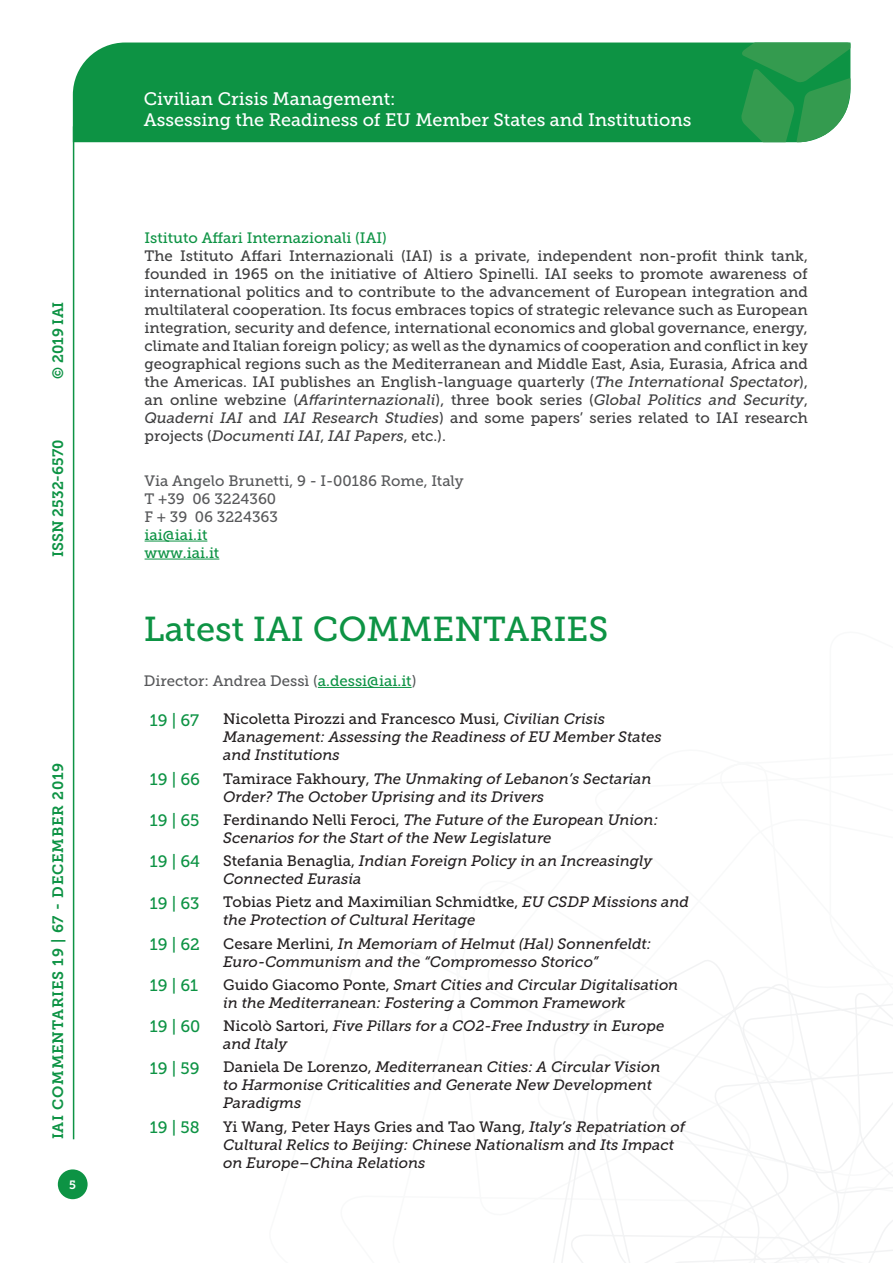
<style>
.page{position:relative;width:893px;height:1263px;background:#fff}
.page>*{position:absolute;margin:0;border:0;box-sizing:border-box;transform-origin:0 0}
.t1{font:34.5px "Museo Slab 500";color:#0d9344}
.t2{font:18px/21.6px "Museo Slab 500";color:#fff}
.t3{font:16.5px "Museo Slab 500";color:#0d9344}
.Elenco_paper{font:italic 15px/18px "Museo Slab 500";color:#231f20}
.t4{font:15px/18px "Museo Slab 500";color:#3e3e3f;text-align:justify}
.t5{font:15px "Museo Slab 500";color:#57585a}
.t6{font:15px "Museo Slab 500";color:#0d9344}
.t7{font:15px "Museo Slab 700";letter-spacing:.05em;color:#0d9344}
.t8{font:15px "Museo Slab 700";color:#0d9344}
.t9{font:12px "Museo Slab 700";color:#fff}
.s1{font-style:italic}
.s2{color:#0d9344}
.s3{font-style:normal}
</style>
<div class="page">
<svg style="left:553px;top:960px;width:340px;height:303px"></svg>
<div style="left:73px;top:43px;width:668px;height:99px;background:#0d9344"></div>
<svg style="left:741px;top:43px;width:109px;height:99px;background:#339d54"></svg>
<div style="left:58px;top:1169px;width:30px;height:30px;background:#0d9344;border-radius:50%"></div>
<hr style="left:73px;top:126px;width:1px;height:1013px;background:#0d9344">
<hr style="left:318px;top:687px;width:94px;height:1px;background:#0d9344">
<hr style="left:145px;top:541px;width:62px;height:1px;background:#0d9344">
<hr style="left:145px;top:559px;width:74px;height:1px;background:#0d9344">
<p class="t7" style="left:50px;top:379px;width:79px;rotate:-90deg">© 2019 IAI</p>
<p class="t8" style="left:50px;top:557px;width:119px;rotate:-90deg">ISSN 2532-6570</p>
<p class="t7" style="left:50px;top:1139px;width:378px;rotate:-90deg">IAI COMMENTARIES 19 | 67 - DECEMBER 2019</p>
<p class="t9" style="left:69px;top:1178px;width:8px">5</p>
<p class="t2" style="left:144px;top:88px;width:549px">Civilian Crisis Management:<br>Assessing the Readiness of EU Member States and Institutions</p>
<p class="t6" style="left:145px;top:229px;width:244px">Istituto Affari Internazionali (IAI)</p>
<p class="t4" style="left:145px;top:247px;width:665px">The Istituto Affari Internazionali (IAI) is a private, independent non-profit think tank, founded in 1965 on the initiative of Altiero Spinelli. IAI seeks to promote awareness of international politics and to contribute to the advancement of European integration and multilateral cooperation. Its focus embraces topics of strategic relevance such as European integration, security and defence, international economics and global governance, energy, climate and Italian foreign policy; as well as the dynamics of cooperation and conflict in key geographical regions such as the Mediterranean and Middle East, Asia, Eurasia, Africa and the Americas. IAI publishes an English-language quarterly (<span class="s1">The International Spectator</span>), an online webzine (<span class="s1">Affarinternazionali</span>), three book series (<span class="s1">Global Politics and Security</span>, <span class="s1">Quaderni IAI</span> and <span class="s1">IAI Research Studies</span>) and some papers’ series related to IAI research projects (<span class="s1">Documenti IAI</span>, <span class="s1">IAI Papers</span>, etc.).</p>
<p class="t5" style="left:145px;top:472px;width:321px">Via Angelo Brunetti, 9 - I-00186 Rome, Italy</p>
<p class="t5" style="left:145px;top:490px;width:133px">T +39 06 3224360</p>
<p class="t5" style="left:145px;top:508px;width:135px">F + 39 06 3224363</p>
<p class="t6" style="left:145px;top:526px;width:64px">iai@iai.it</p>
<p class="t6" style="left:145px;top:544px;width:76px">www.iai.it</p>
<p class="t1" style="left:144px;top:610px;width:466px">Latest IAI COMMENTARIES</p>
<p class="t5" style="left:144px;top:672px;width:274px">Director: Andrea Dessì (<span class="s2">a.dessi@iai.it</span>)</p>
<p class="t3" style="left:150px;top:711px;width:51px">19 | 67</p>
<p class="Elenco_paper" style="left:223px;top:710px;width:440px"><span class="s3">Nicoletta Pirozzi and Francesco Musi,</span> Civilian Crisis<br>Management: Assessing the Readiness of EU Member States and Institutions</p>
<p class="t3" style="left:150px;top:770px;width:52px">19 | 66</p>
<p class="Elenco_paper" style="left:223px;top:770px;width:430px"><span class="s3">Tamirace Fakhoury,</span> The Unmaking of Lebanon’s Sectarian<br>Order? The October Uprising and its Drivers</p>
<p class="t3" style="left:150px;top:811px;width:51px">19 | 65</p>
<p class="Elenco_paper" style="left:223px;top:811px;width:436px"><span class="s3">Ferdinando Nelli Feroci,</span> The Future of the European Union:<br>Scenarios for the Start of the New Legislature</p>
<p class="t3" style="left:150px;top:852px;width:52px">19 | 64</p>
<p class="Elenco_paper" style="left:223px;top:852px;width:431px"><span class="s3">Stefania Benaglia,</span> Indian Foreign Policy in an Increasingly<br>Connected Eurasia</p>
<p class="t3" style="left:150px;top:894px;width:51px">19 | 63</p>
<p class="Elenco_paper" style="left:223px;top:893px;width:467px"><span class="s3">Tobias Pietz and Maximilian Schmidtke,</span> EU CSDP Missions and the Protection of Cultural Heritage</p>
<p class="t3" style="left:150px;top:935px;width:52px">19 | 62</p>
<p class="Elenco_paper" style="left:223px;top:935px;width:430px"><span class="s3">Cesare Merlini,</span> In Memoriam of Helmut (Hal) Sonnenfeldt:<br>Euro-Communism and the “Compromesso Storico”</p>
<p class="t3" style="left:150px;top:976px;width:50px">19 | 61</p>
<p class="Elenco_paper" style="left:223px;top:976px;width:457px"><span class="s3">Guido Giacomo Ponte,</span> Smart Cities and Circular Digitalisation in the Mediterranean: Fostering a Common Framework</p>
<p class="t3" style="left:150px;top:1017px;width:52px">19 | 60</p>
<p class="Elenco_paper" style="left:223px;top:1017px;width:443px"><span class="s3">Nicolò Sartori,</span> Five Pillars for a CO2-Free Industry in Europe and Italy</p>
<p class="t3" style="left:150px;top:1059px;width:51px">19 | 59</p>
<p class="Elenco_paper" style="left:223px;top:1058px;width:439px"><span class="s3">Daniela De Lorenzo,</span> Mediterranean Cities: A Circular Vision to Harmonise Criticalities and Generate New Development<br>Paradigms</p>
<p class="t3" style="left:150px;top:1118px;width:51px">19 | 58</p>
<p class="Elenco_paper" style="left:223px;top:1118px;width:463px"><span class="s3">Yi Wang, Peter Hays Gries and Tao Wang,</span> Italy’s Repatriation of<br>Cultural Relics to Beijing: Chinese Nationalism and Its Impact on Europe–China Relations</p>
</div>
